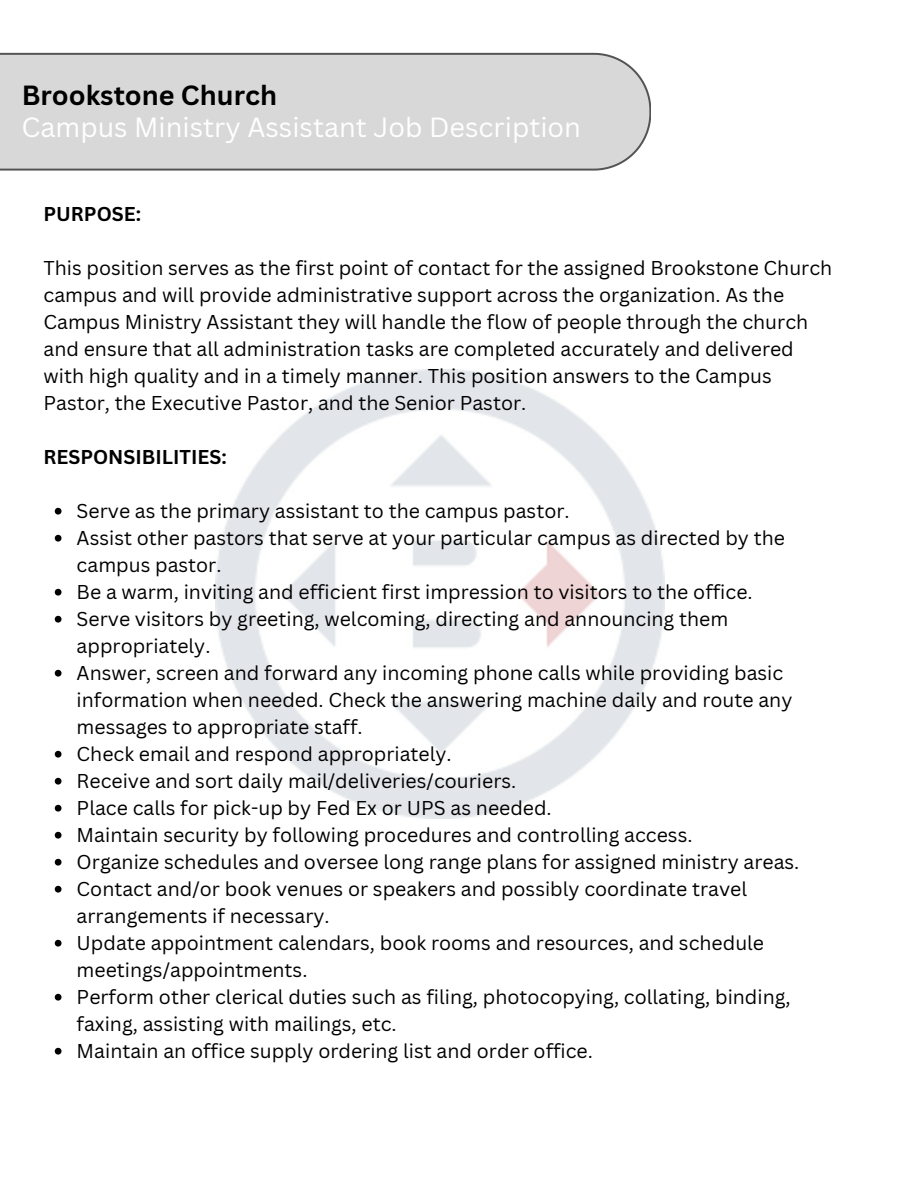
<style>
.page{position:relative;width:918px;height:1188px;background:#fff}
.page>*{position:absolute;margin:0;border:0;box-sizing:border-box;transform-origin:0 0}
.t1{font:27px "Canva Sans";color:#fff}
.t2{font:700 27px "Canva Sans";color:#000}
.t3{font:19.5px/27px "Canva Sans";color:#000}
.t4{font:700 19.5px "Canva Sans";color:#000}
</style>
<div class="page">
<div style="left:0;top:53px;width:651px;height:118px;background:#d8d8d8"></div>
<img style="left:215px;top:370px;width:449px;height:448px">
<svg style="left:55px;top:508px;width:7px;height:7px"></svg>
<svg style="left:55px;top:535px;width:7px;height:7px"></svg>
<svg style="left:55px;top:589px;width:7px;height:7px"></svg>
<svg style="left:55px;top:616px;width:7px;height:7px"></svg>
<svg style="left:55px;top:670px;width:7px;height:7px"></svg>
<svg style="left:55px;top:751px;width:7px;height:7px"></svg>
<svg style="left:55px;top:778px;width:7px;height:7px"></svg>
<svg style="left:55px;top:805px;width:7px;height:7px"></svg>
<svg style="left:55px;top:832px;width:7px;height:7px"></svg>
<svg style="left:55px;top:859px;width:7px;height:7px"></svg>
<svg style="left:55px;top:886px;width:7px;height:7px"></svg>
<svg style="left:55px;top:940px;width:7px;height:7px"></svg>
<svg style="left:55px;top:994px;width:7px;height:7px"></svg>
<svg style="left:55px;top:1048px;width:7px;height:7px"></svg>
<h1 class="t2" style="left:22px;top:77px;width:257px">Brookstone Church</h1>
<p class="t1" style="left:22px;top:108px;width:561px">Campus Ministry Assistant Job Description</p>
<h2 class="t4" style="left:44px;top:200px;width:99px">PURPOSE:</h2>
<h3 class="t3" style="left:44px;top:254px;width:790px">This position serves as the first point of contact for the assigned Brookstone Church campus and will provide administrative support across the organization. As the Campus Ministry Assistant they will handle the flow of people through the church and ensure that all administration tasks are completed accurately and delivered with high quality and in a timely manner. This position answers to the Campus Pastor, the Executive Pastor, and the Senior Pastor.</h3>
<p class="t4" style="left:44px;top:443px;width:185px">RESPONSIBILITIES:</p>
<h3 class="t3" style="left:77px;top:497px;width:494px">Serve as the primary assistant to the campus pastor.</h3>
<p class="t3" style="left:77px;top:524px;width:710px">Assist other pastors that serve at your particular campus as directed by the campus pastor.</p>
<p class="t3" style="left:77px;top:578px;width:678px">Be a warm, inviting and efficient first impression to visitors to the office.</p>
<p class="t3" style="left:77px;top:605px;width:653px">Serve visitors by greeting, welcoming, directing and announcing them appropriately.</p>
<p class="t3" style="left:77px;top:659px;width:717px">Answer, screen and forward any incoming phone calls while providing basic information when needed. Check the answering machine daily and route any messages to appropriate staff.</p>
<p class="t3" style="left:77px;top:740px;width:377px">Check email and respond appropriately.</p>
<p class="t3" style="left:77px;top:767px;width:441px">Receive and sort daily mail/deliveries/couriers.</p>
<p class="t3" style="left:77px;top:794px;width:477px">Place calls for pick-up by Fed Ex or UPS as needed.</p>
<p class="t3" style="left:77px;top:821px;width:617px">Maintain security by following procedures and controlling access.</p>
<p class="t3" style="left:77px;top:848px;width:724px">Organize schedules and oversee long range plans for assigned ministry areas.</p>
<p class="t3" style="left:77px;top:875px;width:672px">Contact and/or book venues or speakers and possibly coordinate travel arrangements if necessary.</p>
<p class="t3" style="left:77px;top:929px;width:689px">Update appointment calendars, book rooms and resources, and schedule meetings/appointments.</p>
<p class="t3" style="left:77px;top:983px;width:716px">Perform other clerical duties such as filing, photocopying, collating, binding, faxing, assisting with mailings, etc.</p>
<p class="t3" style="left:77px;top:1037px;width:518px">Maintain an office supply ordering list and order office.</p>
</div>
